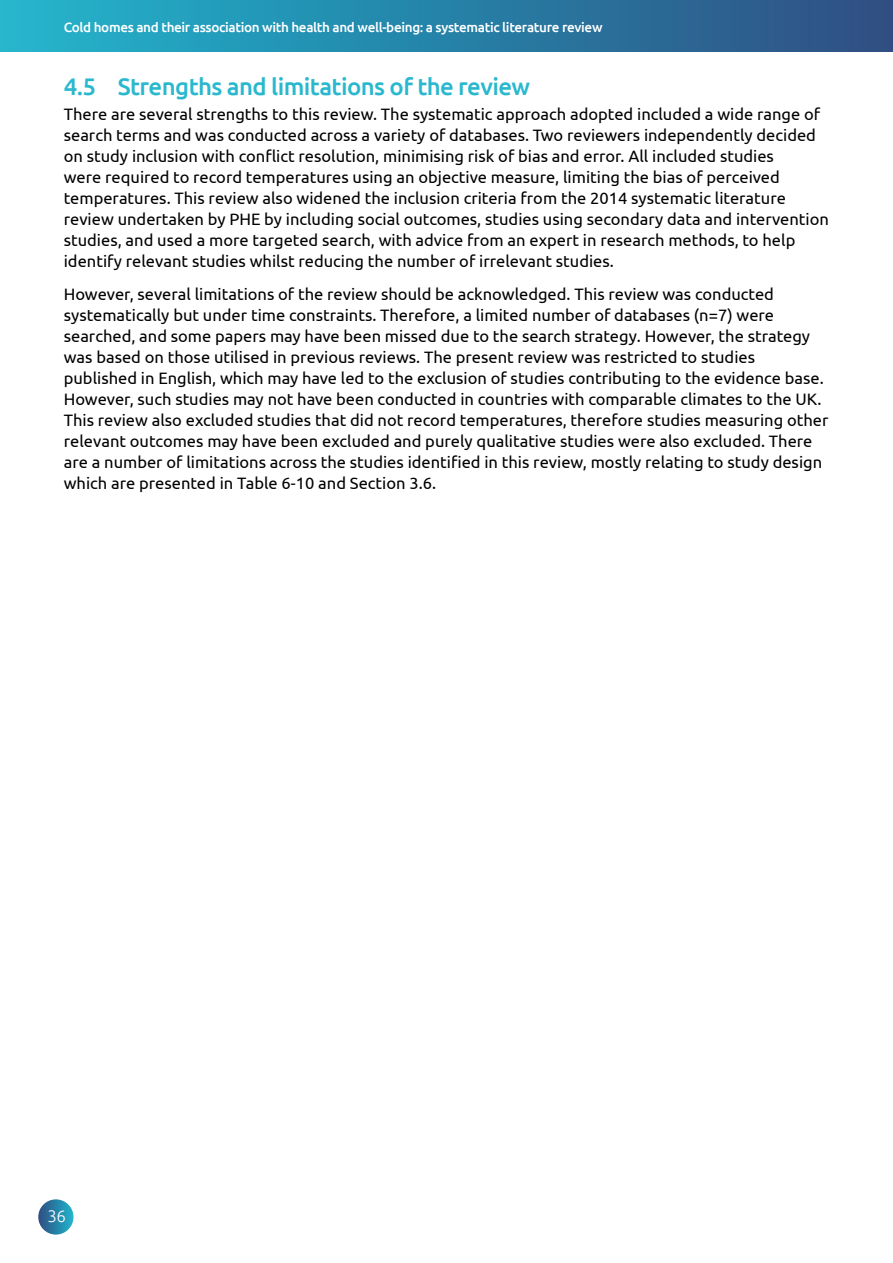
<style>
.page{position:relative;width:893px;height:1263px;background:#fff}
.page>*{position:absolute;margin:0;border:0;box-sizing:border-box;transform-origin:0 0}
.Heading_2{font:500 24px "Ubuntu";letter-spacing:-.025em;color:#29b8ce}
.t1{font:300 16.8px "Ubuntu";color:#fff}
.t2{font:16.5px/21px "Ubuntu";color:#000}
.t3{font:500 13.5px "Ubuntu";letter-spacing:-.025em;color:#fff}
</style>
<div class="page">
<div style="left:0;top:0;width:893px;height:52px;background:linear-gradient(to right,#21b6cd,#2e4d82)"></div>
<div style="left:38px;top:1199px;width:36px;height:35px;background:linear-gradient(to right,#2f4f82,#27b5cc);border-radius:50%"></div>
<p class="t3" style="left:64px;top:19px;width:540px">Cold homes and their association with health and well-being: a systematic literature review</p>
<p class="Heading_2" style="left:64px;top:71px;width:468px">4.5 Strengths and limitations of the review</p>
<p class="t2" style="left:64px;top:104px;width:767px">There are several strengths to this review. The systematic approach adopted included a wide range of search terms and was conducted across a variety of databases. Two reviewers independently decided on study inclusion with conflict resolution, minimising risk of bias and error. All included studies<br>were required to record temperatures using an objective measure, limiting the bias of perceived temperatures. This review also widened the inclusion criteria from the 2014 systematic literature review undertaken by PHE by including social outcomes, studies using secondary data and intervention studies, and used a more targeted search, with advice from an expert in research methods, to help identify relevant studies whilst reducing the number of irrelevant studies.</p>
<p class="t2" style="left:64px;top:284px;width:766px">However, several limitations of the review should be acknowledged. This review was conducted systematically but under time constraints. Therefore, a limited number of databases (n=7) were searched, and some papers may have been missed due to the search strategy. However, the strategy was based on those utilised in previous reviews. The present review was restricted to studies published in English, which may have led to the exclusion of studies contributing to the evidence base.<br>However, such studies may not have been conducted in countries with comparable climates to the UK.<br>This review also excluded studies that did not record temperatures, therefore studies measuring other relevant outcomes may have been excluded and purely qualitative studies were also excluded. There are a number of limitations across the studies identified in this review, mostly relating to study design which are presented in Table 6-10 and Section 3.6.</p>
<p class="t1" style="left:48px;top:1206px;width:20px">36</p>
</div>
